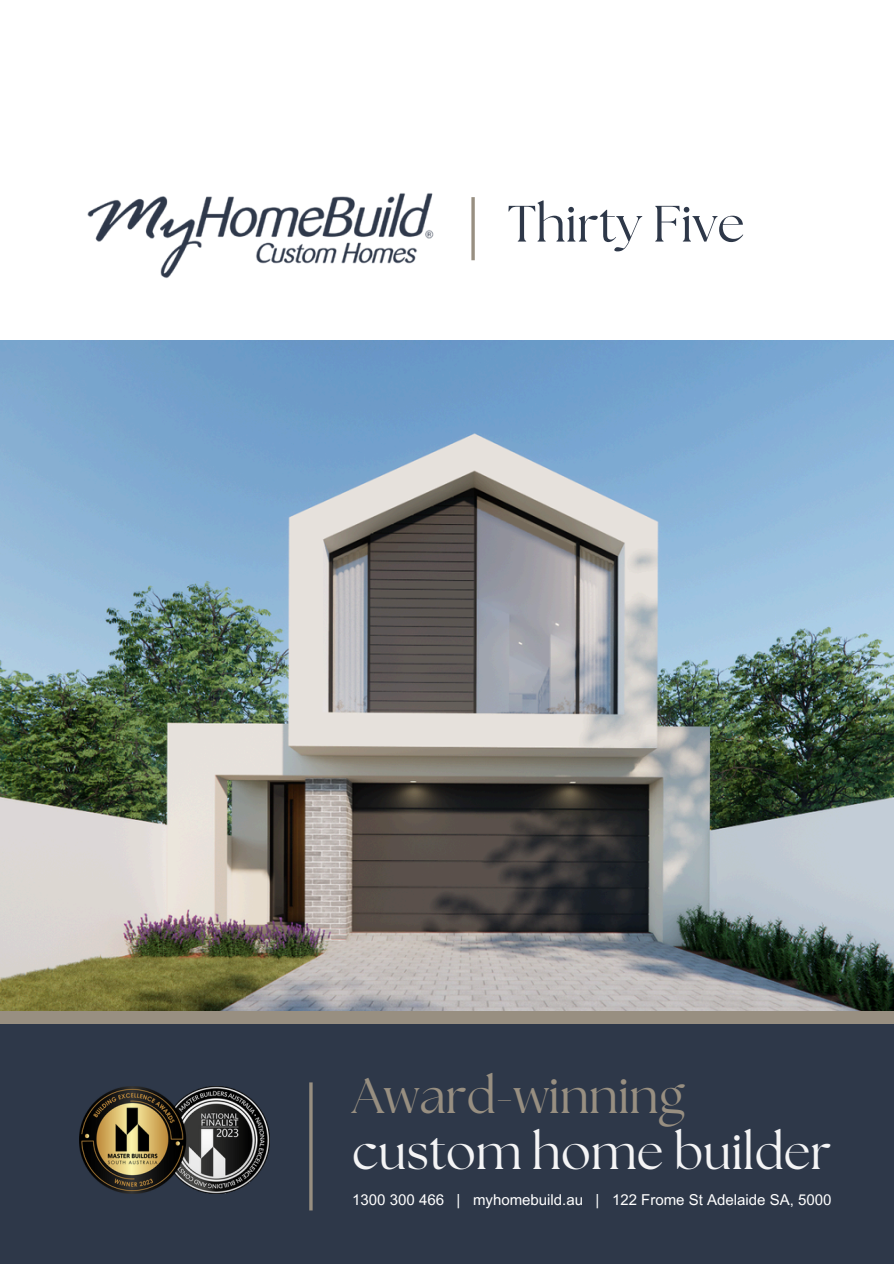
<style>
.page{position:relative;width:894px;height:1264px;background:#fff}
.page>*{position:absolute;margin:0;border:0;box-sizing:border-box;transform-origin:0 0}
.t1{font:51px "The Seasons";color:#2e3849}
.t2{font:49.8px/56.1px "The Seasons";color:#f4f4f5}
.t3{font:15px "Arial MT Pro";color:#fff}
.s1{color:#988f81}
</style>
<div class="page">
<div style="left:0;top:1011px;width:893px;height:252px;background:#2e3849"></div>
<img style="left:0;top:341px;width:893px;height:670px">
<img style="left:87px;top:193px;width:347px;height:85px">
<hr style="left:471px;top:197px;width:3px;height:63px;background:#988f81">
<hr style="left:309px;top:1082px;width:3px;height:128px;background:#988f81">
<div style="left:0;top:1011px;width:893px;height:12px;background:#988f81"></div>
<img style="left:79px;top:1086px;width:190px;height:106px">
<p class="t1" style="left:507px;top:201px;width:238px">Thirty Five</p>
<p class="t2" style="left:352px;top:1070px;width:480px"><span class="s1">Award-winning </span>custom home builder</p>
<h1 class="t3" style="left:352px;top:1194px;width:480px">1300 300 466 | myhomebuild.au | 122 Frome St Adelaide SA, 5000</h1>
</div>
